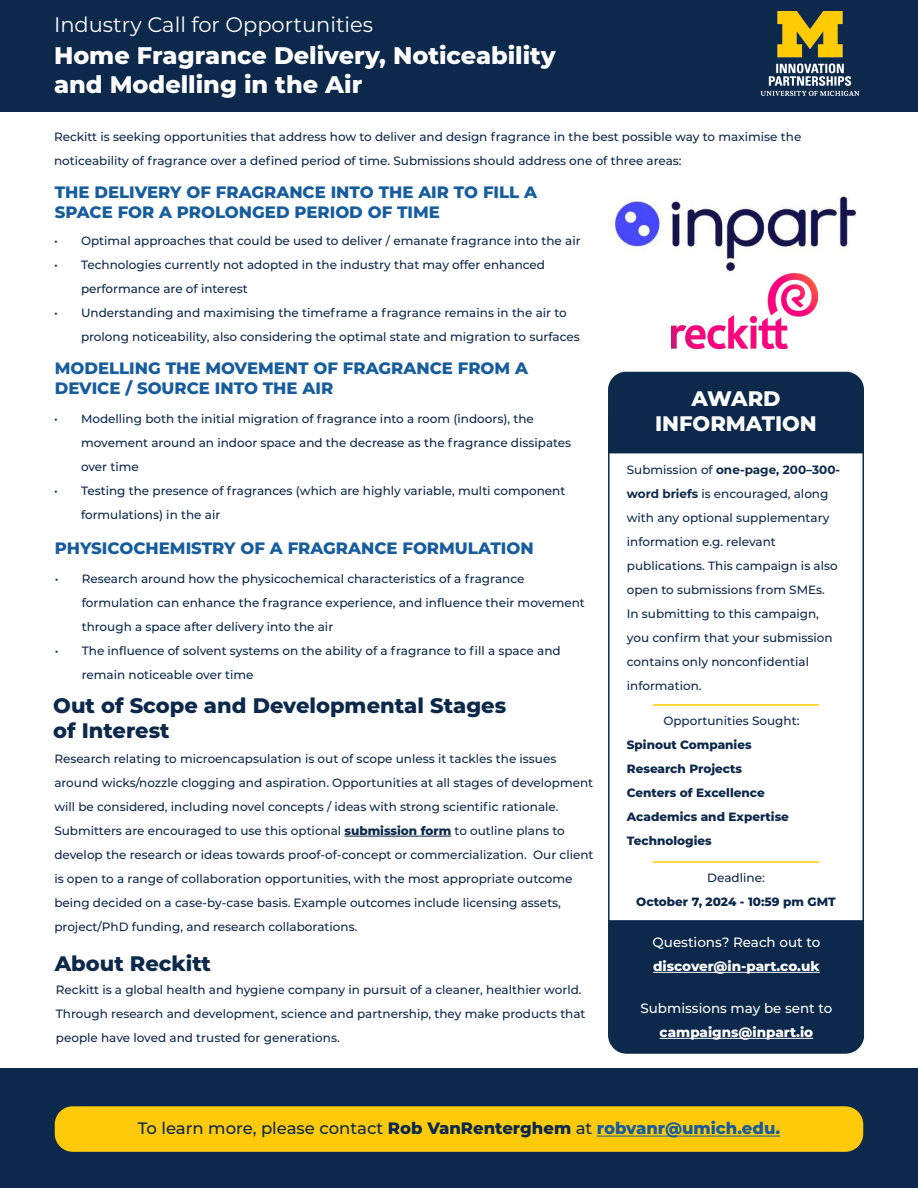
<style>
.page{position:relative;width:918px;height:1188px;background:#fff}
.page>*{position:absolute;margin:0;border:0;box-sizing:border-box;transform-origin:0 0}
.t1{font:800 24px/28.8px "Montserrat";color:#fff}
.t2{font:800 21px/25.2px "Montserrat";color:#0c284b}
.t3{font:21px "Montserrat";color:#fff}
.t4{font:800 21px "Montserrat";color:#fff}
.t5{font:800 16.5px/19.8px "Montserrat";color:#175d9e}
.t6{font:500 16.5px "Montserrat";color:#0c284b}
.t7{font:800 13.5px/24px "Montserrat";color:#fff}
.t8{font:500 13.5px "Montserrat";color:#fff}
.t9{font:500 12px/24px "Montserrat";color:#0c284b}
.t10{font:800 12px/24px "Montserrat";color:#0c284b}
.s1{font-weight:800}
.s2{font-weight:700}
.s3{font-weight:500}
.s4{font-weight:800;color:#175d9e}
</style>
<div class="page">
<div style="left:0;top:1069px;width:918px;height:119px;background:#0c284b"></div>
<div style="left:0;top:0;width:918px;height:112px;background:#0c284b"></div>
<img style="left:760px;top:11px;width:100px;height:85px">
<div style="left:55px;top:1106px;width:808px;height:46px;background:#feca0a;border-radius:18px"></div>
<hr style="left:597px;top:1136px;width:183px;height:1px;background:#175d9e">
<hr style="left:345px;top:836px;width:106px;height:1px;background:#0c284b">
<div style="left:608px;top:372px;width:256px;height:81px;background:#0c284b"></div>
<div style="left:609px;top:920px;width:255px;height:133px;background:#0c284b"></div>
<hr style="left:653px;top:861px;width:166px;height:2px;background:#feca0a">
<hr style="left:653px;top:972px;width:167px;height:1px;background:#fff">
<hr style="left:660px;top:1038px;width:153px;height:1px;background:#fff">
<img style="left:609px;top:193px;width:248px;height:81px">
<img style="left:671px;top:274px;width:147px;height:75px">
<hr style="left:653px;top:704px;width:166px;height:2px;background:#feca0a">
<p class="t3" style="left:54px;top:10px;width:321px">Industry Call for Opportunities</p>
<p class="t1" style="left:54px;top:40px;width:503px">Home Fragrance Delivery, Noticeability and Modelling in the Air</p>
<p class="t9" style="left:54px;top:124px;width:749px">Reckitt is seeking opportunities that address how to deliver and design fragrance in the best possible way to maximise the noticeability of fragrance over a defined period of time. Submissions should address one of three areas:</p>
<p class="t5" style="left:55px;top:181px;width:484px">THE DELIVERY OF FRAGRANCE INTO THE AIR TO FILL A<br>SPACE FOR A PROLONGED PERIOD OF TIME</p>
<p class="t9" style="left:54px;top:229px;width:528px">• Optimal approaches that could be used to deliver / emanate fragrance into the air</p>
<p class="t9" style="left:81px;top:253px;width:466px;text-indent:-27px">• Technologies currently not adopted in the industry that may offer enhanced performance are of interest</p>
<p class="t9" style="left:81px;top:301px;width:500px;text-indent:-27px">• Understanding and maximising the timeframe a fragrance remains in the air to prolong noticeability, also considering the optimal state and migration to surfaces</p>
<p class="t5" style="left:55px;top:358px;width:475px">MODELLING THE MOVEMENT OF FRAGRANCE FROM A<br>DEVICE / SOURCE INTO THE AIR</p>
<p class="t9" style="left:81px;top:406px;width:492px;text-indent:-27px">• Modelling both the initial migration of fragrance into a room (indoors), the movement around an indoor space and the decrease as the fragrance dissipates over time</p>
<p class="t9" style="left:81px;top:478px;width:486px;text-indent:-27px">• Testing the presence of fragrances (which are highly variable, multi component formulations) in the air</p>
<p class="t5" style="left:55px;top:537px;width:481px">PHYSICOCHEMISTRY OF A FRAGRANCE FORMULATION</p>
<p class="t9" style="left:82px;top:566px;width:505px;text-indent:-27px">• Research around how the physicochemical characteristics of a fragrance formulation can enhance the fragrance experience, and influence their movement through a space after delivery into the air</p>
<p class="t9" style="left:82px;top:638px;width:480px;text-indent:-27px">• The influence of solvent systems on the ability of a fragrance to fill a space and remain noticeable over time</p>
<p class="t2" style="left:53px;top:692px;width:454px">Out of Scope and Developmental Stages of Interest</p>
<p class="t9" style="left:54px;top:746px;width:541px">Research relating to microencapsulation is out of scope unless it tackles the issues around wicks/nozzle clogging and aspiration. Opportunities at all stages of development will be considered, including novel concepts / ideas with strong scientific rationale.<br>Submitters are encouraged to use this optional <span class="s1">submission form</span> to outline plans to develop the research or ideas towards proof-of-concept or commercialization. Our client is open to a range of collaboration opportunities, with the most appropriate outcome being decided on a case-by-case basis. Example outcomes include licensing assets, project/PhD funding, and research collaborations.</p>
<p class="t2" style="left:55px;top:950px;width:158px">About Reckitt</p>
<p class="t9" style="left:56px;top:977px;width:531px">Reckitt is a global health and hygiene company in pursuit of a cleaner, healthier world.<br>Through research and development, science and partnership, they make products that people have loved and trusted for generations.</p>
<p class="t4" style="left:691px;top:383px;width:91px">AWARD</p>
<p class="t4" style="left:655px;top:408px;width:163px">INFORMATION</p>
<p class="t9" style="left:627px;top:458px;width:215px">Submission of <span class="s2">one-page, 200–300- word briefs</span> is encouraged, along with any optional supplementary information e.g. relevant publications. This campaign is also open to submissions from SMEs.<br>In submitting to this campaign, you confirm that your submission contains only nonconfidential information.</p>
<p class="t9" style="left:663px;top:709px;width:138px">Opportunities Sought:</p>
<p class="t10" style="left:627px;top:732px;width:164px">Spinout Companies<br>Research Projects<br>Centers of Excellence<br>Academics and Expertise</p>
<p class="t10" style="left:627px;top:828px;width:86px">Technologies</p>
<p class="t9" style="left:707px;top:865px;width:59px">Deadline:</p>
<p class="t10" style="left:636px;top:889px;width:201px">October 7, 2024 - 10:59 pm GMT</p>
<p class="t7" style="left:653px;top:929px;width:169px"><span class="s3">Questions? Reach out to </span>discover@in-part.co.uk</p>
<p class="t8" style="left:640px;top:999px;width:194px">Submissions may be sent to</p>
<p class="t7" style="left:660px;top:1019px;width:155px">campaigns@inpart.io</p>
<p class="t6" style="left:138px;top:1117px;width:644px">To learn more, please contact <span class="s1">Rob VanRenterghem</span> at <span class="s4">robvanr@umich.edu.</span></p>
</div>
